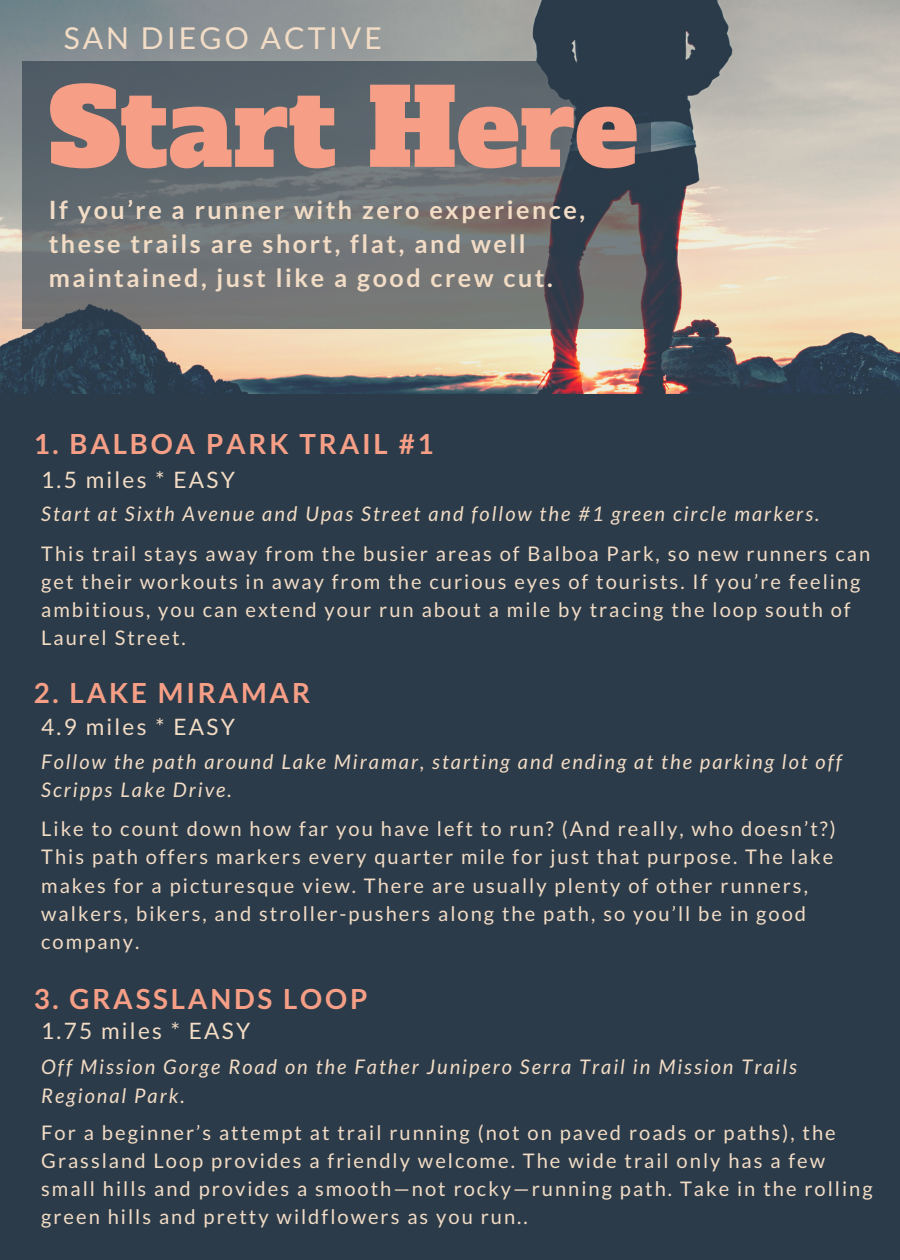
<style>
.page{position:relative;width:900px;height:1260px;background:#fff}
.page>*{position:absolute;margin:0;border:0;box-sizing:border-box;transform-origin:0 0}
.t1{font:105.75px "Alfa Slab One";color:#f69f86}
.t2{font:30.25px "Lato";letter-spacing:.1em;color:#f2dcc5}
.t3{font:700 27.75px "Lato";letter-spacing:.1em;color:#f69f86}
.t4{font:700 25.25px/33.8px "Lato";letter-spacing:.1em;color:#f2dcc5}
.t5{font:22.75px "Lato";letter-spacing:.1em;color:#f2dcc5}
.t6{font:20px/28px "Lato";letter-spacing:.1em;color:#f2dcc5}
.t7{font:italic 20px/28px "Lato";letter-spacing:.1em;color:#f2dcc5}
</style>
<div class="page">
<img style="left:0;top:0;width:900px;height:394px">
<svg style="left:23px;top:62px;width:628px;height:133px;background:#556068"></svg>
<svg style="left:23px;top:195px;width:628px;height:133px;background:#6c6f71"></svg>
<div style="left:0;top:394px;width:900px;height:866px;background:#2c3b49"></div>
<h2 class="t2" style="left:64px;top:19px;width:320px">SAN DIEGO ACTIVE</h2>
<h1 class="t1" style="left:49px;top:57px;width:590px">Start Here</h1>
<p class="t4" style="left:49px;top:193px;width:538px">If you’re a runner with zero experience, these trails are short, flat, and well maintained, just like a good crew cut.</p>
<h3 class="t3" style="left:34px;top:426px;width:401px">1. BALBOA PARK TRAIL #1</h3>
<p class="t5" style="left:41px;top:465px;width:195px">1.5 miles * EASY</p>
<p class="t7" style="left:41px;top:500px;width:780px">Start at Sixth Avenue and Upas Street and follow the #1 green circle markers.</p>
<p class="t6" style="left:41px;top:539px;width:831px">This trail stays away from the busier areas of Balboa Park, so new runners can get their workouts in away from the curious eyes of tourists. If you’re feeling ambitious, you can extend your run about a mile by tracing the loop south of Laurel Street.</p>
<h3 class="t3" style="left:34px;top:676px;width:278px">2. LAKE MIRAMAR</h3>
<p class="t5" style="left:41px;top:713px;width:195px">4.9 miles * EASY</p>
<p class="t7" style="left:41px;top:747px;width:802px">Follow the path around Lake Miramar, starting and ending at the parking lot off<br>Scripps Lake Drive.</p>
<p class="t6" style="left:41px;top:815px;width:796px">Like to count down how far you have left to run? (And really, who doesn’t?)<br>This path offers markers every quarter mile for just that purpose. The lake makes for a picturesque view. There are usually plenty of other runners, walkers, bikers, and stroller-pushers along the path, so you’ll be in good company.</p>
<h3 class="t3" style="left:34px;top:981px;width:335px">3. GRASSLANDS LOOP</h3>
<p class="t5" style="left:41px;top:1016px;width:211px">1.75 miles * EASY</p>
<p class="t7" style="left:41px;top:1053px;width:757px">Off Mission Gorge Road on the Father Junipero Serra Trail in Mission Trails<br>Regional Park.</p>
<p class="t6" style="left:41px;top:1118px;width:833px">For a beginner’s attempt at trail running (not on paved roads or paths), the Grassland Loop provides a friendly welcome. The wide trail only has a few small hills and provides a smooth—not rocky—running path. Take in the rolling green hills and pretty wildflowers as you run..</p>
</div>
